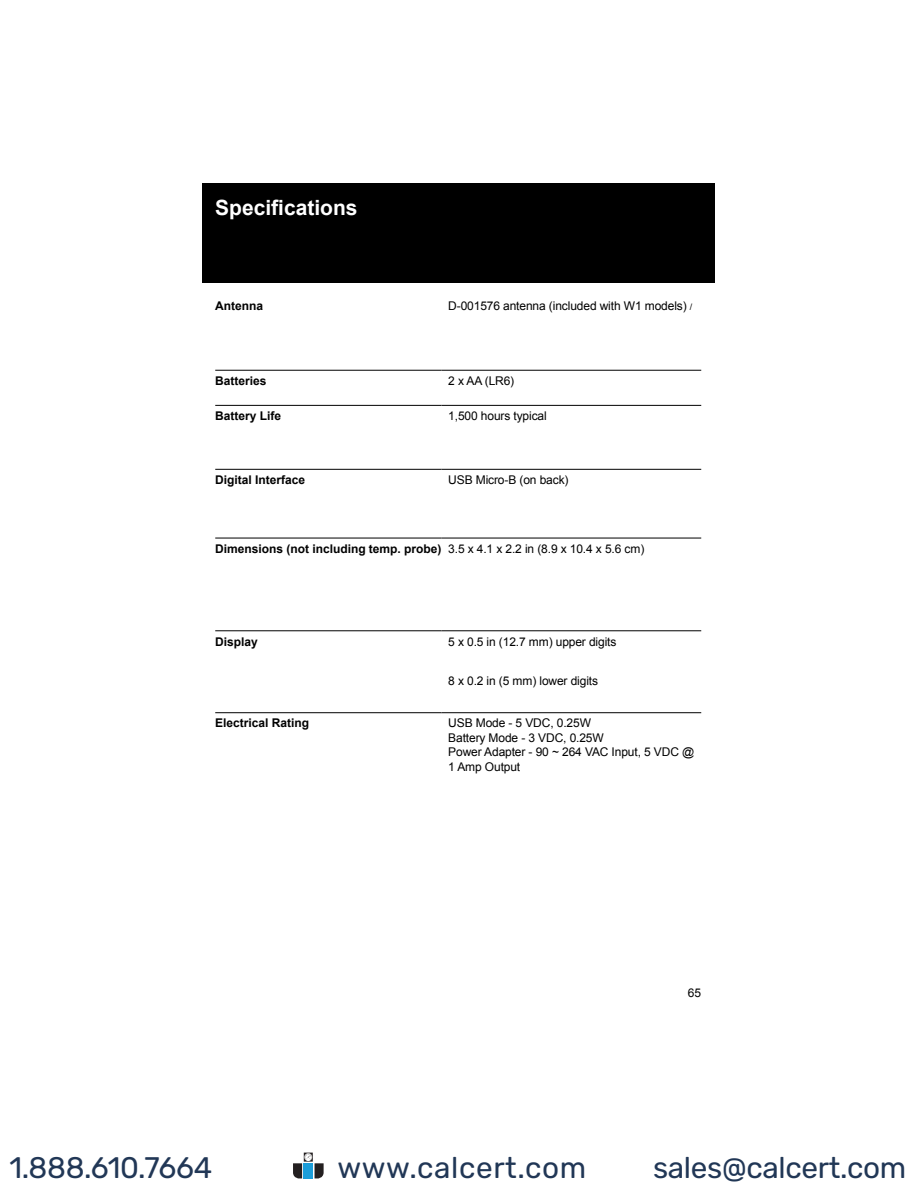
<style>
.page{position:relative;width:918px;height:1188px;background:#fff}
.page>*{position:absolute;margin:0;border:0;box-sizing:border-box;transform-origin:0 0}
.t1{font:29.7px "Rubik";letter-spacing:-.01em;color:#213756}
.t2{font:29.7px "Rubik";letter-spacing:.02em;color:#213756}
.t3{font:700 21px "Arial";color:#fff}
.t4{font:12px/14.4px "Arial";letter-spacing:-.01em;color:#000}
.t5{font:700 12px "Arial";color:#000}
.s1{font-size:9px}
.s2{font-weight:400}
</style>
<div class="page">
<hr style="left:215px;top:370px;width:227px;height:1px;background:#000">
<hr style="left:442px;top:370px;width:259px;height:1px;background:#000">
<hr style="left:215px;top:405px;width:227px;height:1px;background:#000">
<hr style="left:442px;top:405px;width:259px;height:1px;background:#000">
<hr style="left:215px;top:538px;width:227px;height:1px;background:#000">
<hr style="left:442px;top:538px;width:259px;height:1px;background:#000">
<hr style="left:215px;top:631px;width:227px;height:1px;background:#000">
<hr style="left:442px;top:631px;width:259px;height:1px;background:#000">
<hr style="left:215px;top:469px;width:227px;height:1px;background:#000">
<hr style="left:442px;top:469px;width:259px;height:1px;background:#000">
<hr style="left:215px;top:712px;width:227px;height:1px;background:#000">
<hr style="left:442px;top:712px;width:259px;height:1px;background:#000">
<div style="left:202px;top:183px;width:513px;height:100px;background:#000"></div>
<svg style="left:293px;top:1154px;width:31px;height:24px"></svg>
<h2 class="t3" style="left:215px;top:193px;width:144px">Specifications</h2>
<p class="t5" style="left:215px;top:298px;width:49px">Antenna</p>
<p class="t4" style="left:448px;top:299px;width:246px">D-001576 antenna (included with W1 models) <span class="s1">/</span></p>
<p class="t5" style="left:215px;top:373px;width:53px">Batteries</p>
<p class="t4" style="left:448px;top:374px;width:68px">2 x AA (LR6)</p>
<p class="t5" style="left:215px;top:408px;width:68px">Battery Life</p>
<p class="t4" style="left:448px;top:409px;width:100px">1,500 hours typical</p>
<p class="t5" style="left:215px;top:472px;width:92px">Digital Interface</p>
<p class="t4" style="left:448px;top:473px;width:122px">USB Micro-B (on back)</p>
<p class="t5" style="left:215px;top:541px;width:431px">Dimensions (not including temp. probe) <span class="s2">3.5 x 4.1 x 2.2 in (8.9 x 10.4 x 5.6 cm)</span></p>
<p class="t5" style="left:215px;top:633px;width:44px">Display</p>
<p class="t4" style="left:448px;top:634px;width:170px">5 x 0.5 in (12.7 mm) upper digits</p>
<p class="t4" style="left:448px;top:674px;width:151px">8 x 0.2 in (5 mm) lower digits</p>
<p class="t5" style="left:215px;top:715px;width:96px">Electrical Rating</p>
<p class="t4" style="left:448px;top:716px;width:248px">USB Mode - 5 VDC, 0.25W<br>Battery Mode - 3 VDC, 0.25W<br>Power Adapter - 90 ~ 264 VAC Input, 5 VDC @<br>1 Amp Output</p>
<p class="t4" style="left:688px;top:986px;width:15px">65</p>
<h1 class="t1" style="left:9px;top:1151px;width:204px">1.888.610.7664</h1>
<h1 class="t2" style="left:337px;top:1151px;width:250px">www.calcert.com</h1>
<h1 class="t1" style="left:653px;top:1151px;width:255px">sales@calcert.com</h1>
</div>
